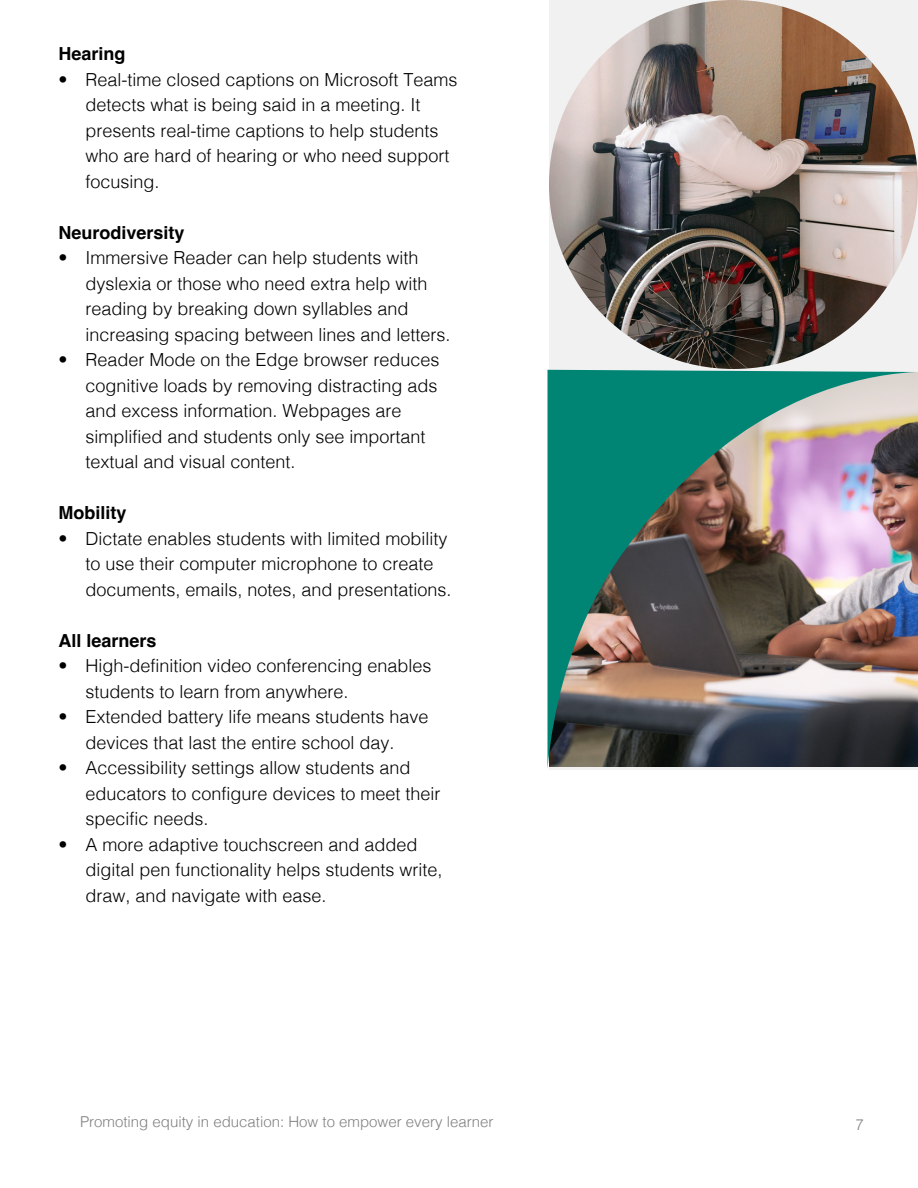
<style>
.page{position:relative;width:918px;height:1188px;background:#fff}
.page>*{position:absolute;margin:0;border:0;box-sizing:border-box;transform-origin:0 0}
.t1{font:300 18px/25.5px "Helvetica";color:#000}
.t2{font:700 18px "Helvetica";color:#000}
.t3{font:300 15px "Helvetica";color:#808080}
</style>
<div class="page">
<div style="left:549px;top:0;width:369px;height:770px;background:#f1f1f1"></div>
<img style="left:549px;top:0;width:369px;height:369px;border-radius:184px">
<img style="left:547px;top:370px;width:369px;height:398px">
<p class="t2" style="left:58px;top:43px;width:69px">Hearing</p>
<p class="t1" style="left:85px;top:65px;width:374px;text-indent:-27px">• Real-time closed captions on Microsoft Teams detects what is being said in a meeting. It presents real-time captions to help students who are hard of hearing or who need support focusing.</p>
<p class="t2" style="left:58px;top:221px;width:128px">Neurodiversity</p>
<p class="t1" style="left:85px;top:244px;width:367px;text-indent:-27px">• Immersive Reader can help students with dyslexia or those who need extra help with reading by breaking down syllables and increasing spacing between lines and letters.</p>
<p class="t1" style="left:85px;top:346px;width:356px;text-indent:-27px">• Reader Mode on the Edge browser reduces cognitive loads by removing distracting ads and excess information. Webpages are simplified and students only see important textual and visual content.</p>
<p class="t2" style="left:58px;top:502px;width:70px">Mobility</p>
<p class="t1" style="left:85px;top:524px;width:368px;text-indent:-27px">• Dictate enables students with limited mobility to use their computer microphone to create documents, emails, notes, and presentations.</p>
<p class="t2" style="left:58px;top:629px;width:100px">All learners</p>
<p class="t1" style="left:85px;top:652px;width:348px;text-indent:-27px">• High-definition video conferencing enables students to learn from anywhere.</p>
<p class="t1" style="left:58px;top:703px;width:372px;text-align:center">• Extended battery life means students have devices that last the entire school day.</p>
<p class="t1" style="left:85px;top:754px;width:357px;text-indent:-27px">• Accessibility settings allow students and educators to configure devices to meet their specific needs.</p>
<p class="t1" style="left:85px;top:830px;width:359px;text-indent:-27px">• A more adaptive touchscreen and added digital pen functionality helps students write, draw, and navigate with ease.</p>
<p class="t3" style="left:80px;top:1109px;width:415px">Promoting equity in education: How to empower every learner</p>
<p class="t3" style="left:856px;top:1112px;width:10px">7</p>
</div>
